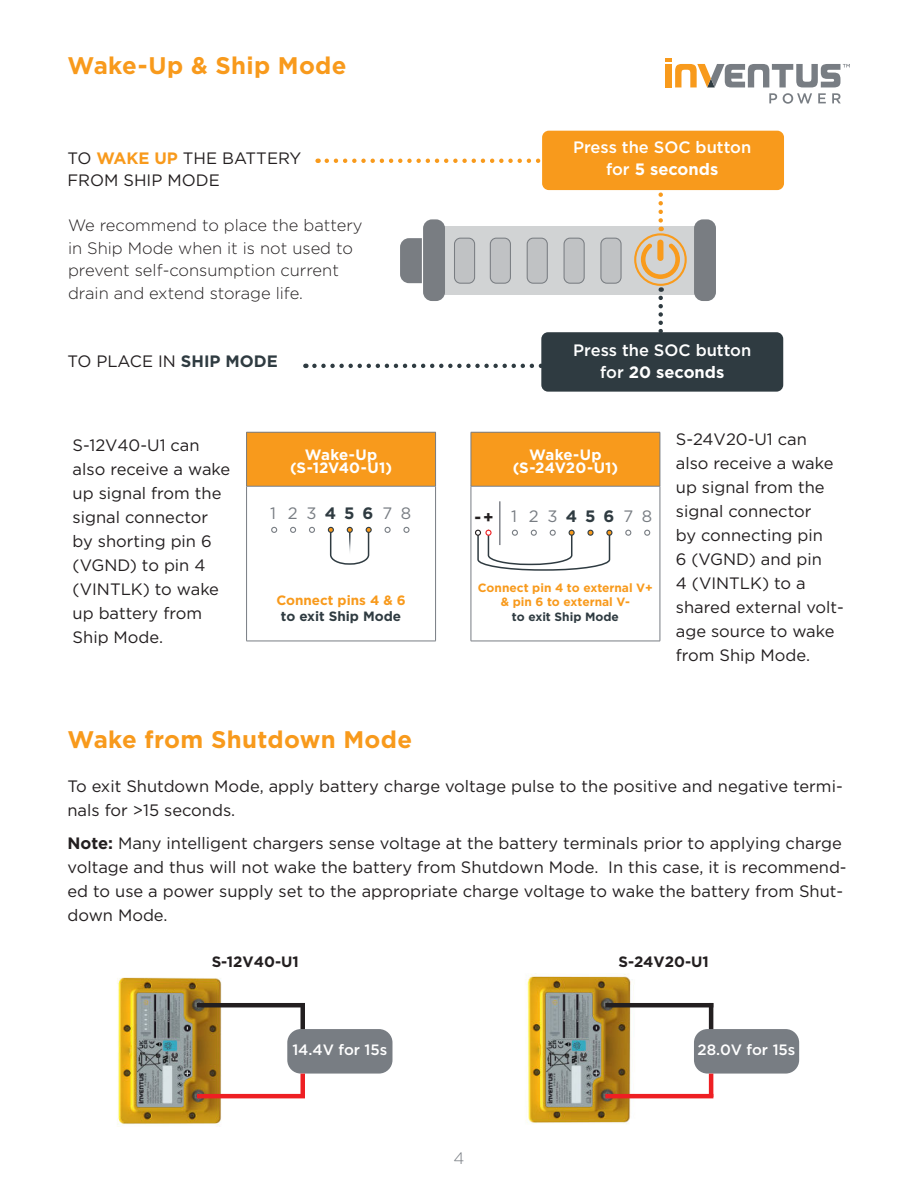
<style>
.page{position:relative;width:918px;height:1188px;background:#fff}
.page>*{position:absolute;margin:0;border:0;box-sizing:border-box;transform-origin:0 0}
.t1{font:700 24px "Gotham";letter-spacing:.015em;color:#f89a1c}
.t2{font:16.5px/24px "Gotham";color:#231f20}
.t3{font:300 16.5px/22.5px "Gotham";color:#231f20}
.t4{font:500 16.5px/22.5px "Gotham";color:#fff;text-align:center}
.t5{font:16.5px "Gotham";color:#787d83}
.t6{font:700 16.5px "Gotham";color:#231f20}
.t7{font:300 16.5px "Gotham";color:#787d83}
.t8{font:700 15px/13.5px "Gotham";letter-spacing:.005em;color:#fff;text-align:center}
.t9{font:500 15px "Gotham";color:#fff}
.t10{font:700 15px "Gotham";color:#231f20}
.t11{font:700 13.5px "Gotham";color:#f89a1c}
.t12{font:700 13.5px "Gotham";color:#2f3b41}
.t13{font:700 12px/14.4px "Gotham";color:#f89a1c;text-align:center}
.t14{font:700 12px "Gotham";color:#2f3b41}
.s1{font-weight:700;color:#f89a1c}
.s2{font-weight:700;color:#2f3b41}
.s3{font-weight:700}
</style>
<div class="page">
<svg style="left:769px;top:93px;width:8px;height:10px"></svg>
<svg style="left:818px;top:93px;width:8px;height:10px"></svg>
<svg style="left:832px;top:93px;width:9px;height:10px"></svg>
<svg style="left:783px;top:93px;width:29px;height:11px"></svg>
<svg style="left:665px;top:58px;width:185px;height:29px"></svg>
<div style="left:694px;top:1029px;width:105px;height:45px;background:#787d83;border-radius:14px"></div>
<div style="left:287px;top:1029px;width:105px;height:45px;background:#787d83;border-radius:14px"></div>
<img style="left:117px;top:977px;width:106px;height:149px">
<hr style="left:197px;top:1094px;width:108px;height:4px;background:#ee1f23">
<hr style="left:301px;top:1074px;width:4px;height:23px;background:#ee1f23">
<hr style="left:301px;top:1003px;width:4px;height:26px;background:#231f20">
<hr style="left:197px;top:1003px;width:108px;height:4px;background:#231f20">
<img style="left:526px;top:973px;width:113px;height:150px">
<hr style="left:605px;top:1094px;width:108px;height:4px;background:#ee1f23">
<hr style="left:709px;top:1074px;width:4px;height:23px;background:#ee1f23">
<hr style="left:709px;top:1003px;width:4px;height:26px;background:#231f20">
<hr style="left:605px;top:1003px;width:108px;height:4px;background:#231f20">
<div style="left:542px;top:131px;width:242px;height:59px;background:#f89a1c;border-radius:7px"></div>
<div style="left:443px;top:226px;width:257px;height:68px;background:#d1d3d4"></div>
<div style="left:634px;top:233px;width:53px;height:53px;border:2px solid #f99b1c;border-radius:50%"></div>
<div style="left:423px;top:219px;width:22px;height:82px;background:#797d82;border-radius:9px"></div>
<div style="left:694px;top:219px;width:22px;height:82px;background:#797d82;border-radius:9px"></div>
<div style="left:455px;top:238px;width:20px;height:45px;background:#c0c2c4;border-radius:6px"></div>
<div style="left:454px;top:238px;width:21px;height:46px;border:1px solid #797d82;border-radius:6px"></div>
<div style="left:490px;top:238px;width:20px;height:45px;background:#c0c2c4;border-radius:6px"></div>
<div style="left:490px;top:238px;width:21px;height:46px;border:1px solid #797d82;border-radius:6px"></div>
<div style="left:527px;top:238px;width:20px;height:45px;background:#c0c2c4;border-radius:6px"></div>
<div style="left:527px;top:238px;width:21px;height:46px;border:1px solid #797d82;border-radius:6px"></div>
<div style="left:564px;top:238px;width:20px;height:45px;background:#c0c2c4;border-radius:6px"></div>
<div style="left:564px;top:238px;width:21px;height:46px;border:1px solid #797d82;border-radius:6px"></div>
<div style="left:601px;top:238px;width:20px;height:45px;background:#c0c2c4;border-radius:6px"></div>
<div style="left:600px;top:238px;width:22px;height:46px;border:1px solid #797d82;border-radius:6px"></div>
<svg style="left:400px;top:238px;width:22px;height:45px"></svg>
<svg style="left:641px;top:240px;width:39px;height:39px"></svg>
<svg style="left:658px;top:195px;width:5px;height:36px"></svg>
<div style="left:541px;top:332px;width:242px;height:60px;background:#2f3b41;border-radius:7px"></div>
<svg style="left:658px;top:298px;width:5px;height:35px"></svg>
<svg style="left:327px;top:159px;width:216px;height:4px"></svg>
<svg style="left:314px;top:364px;width:227px;height:4px"></svg>
<div style="left:471px;top:432px;width:189px;height:54px;background:#f89a1c"></div>
<hr style="left:471px;top:486px;width:1px;height:155px;background:#787d83">
<hr style="left:660px;top:486px;width:1px;height:155px;background:#787d83">
<hr style="left:471px;top:641px;width:189px;height:1px;background:#787d83">
<hr style="left:471px;top:432px;width:189px;height:1px;background:#787d83">
<hr style="left:471px;top:432px;width:1px;height:54px;background:#787d83">
<hr style="left:660px;top:432px;width:1px;height:54px;background:#787d83">
<hr style="left:471px;top:486px;width:189px;height:1px;background:#787d83">
<svg style="left:625px;top:530px;width:6px;height:6px"></svg>
<svg style="left:644px;top:530px;width:6px;height:6px"></svg>
<hr style="left:499px;top:501px;width:2px;height:44px;background:#81848b">
<svg style="left:475px;top:529px;width:137px;height:42px"></svg>
<div style="left:247px;top:432px;width:189px;height:54px;background:#f89a1c"></div>
<hr style="left:246px;top:486px;width:1px;height:155px;background:#787d83">
<hr style="left:435px;top:486px;width:1px;height:155px;background:#787d83">
<hr style="left:246px;top:641px;width:190px;height:1px;background:#787d83">
<hr style="left:246px;top:432px;width:190px;height:1px;background:#787d83">
<hr style="left:246px;top:432px;width:1px;height:54px;background:#787d83">
<hr style="left:435px;top:432px;width:1px;height:54px;background:#787d83">
<hr style="left:246px;top:486px;width:190px;height:1px;background:#787d83">
<svg style="left:271px;top:527px;width:6px;height:6px"></svg>
<svg style="left:290px;top:527px;width:6px;height:6px"></svg>
<svg style="left:309px;top:527px;width:6px;height:6px"></svg>
<svg style="left:385px;top:527px;width:6px;height:6px"></svg>
<div style="left:403px;top:527px;width:7px;height:6px;border:1px solid #787d83;border-radius:50%"></div>
<svg style="left:328px;top:527px;width:44px;height:38px"></svg>
<h1 class="t1" style="left:68px;top:55px;width:281px">Wake-Up &amp; Ship Mode</h1>
<p class="t2" style="left:67px;top:147px;width:235px;line-height:22.5px">TO <span class="s1">WAKE UP</span> THE BATTERY<br>FROM SHIP MODE</p>
<p class="t3" style="left:68px;top:215px;width:296px">We recommend to place the battery in Ship Mode when it is not used to prevent self-consumption current drain and extend storage life.</p>
<p class="t2" style="left:67px;top:350px;width:212px">TO PLACE IN <span class="s2">SHIP MODE</span></p>
<p class="t4" style="left:573px;top:136px;width:180px">Press the SOC button for <span class="s3">5 seconds</span></p>
<p class="t4" style="left:573px;top:340px;width:180px">Press the SOC button for <span class="s3">20 seconds</span></p>
<p class="t2" style="left:73px;top:434px;width:159px">S-12V40-U1 can also receive a wake up signal from the signal connector by shorting pin 6 (VGND) to pin 4 (VINTLK) to wake up battery from<br>Ship Mode.</p>
<p class="t8" style="left:513px;top:449px;width:107px">Wake-Up (S-24V20-U1)</p>
<p class="t8" style="left:290px;top:449px;width:104px">Wake-Up (S-12V40-U1)</p>
<p class="t5" style="left:270px;top:506px;width:143px">1 2 3<span class="s2">4 56</span> 7 8</p>
<p class="t6" style="left:475px;top:509px;width:21px">+-</p>
<p class="t5" style="left:511px;top:509px;width:143px">1 2 3<span class="s2">4 56</span> 7 8</p>
<p class="t13" style="left:478px;top:581px;width:177px">Connect pin 4 to external V+ &amp; pin 6 to external V-</p>
<p class="t14" style="left:512px;top:611px;width:108px">to exit Ship Mode</p>
<p class="t11" style="left:276px;top:594px;width:131px">Connect pins 4 &amp; 6</p>
<p class="t12" style="left:281px;top:610px;width:122px">to exit Ship Mode</p>
<p class="t2" style="left:676px;top:428px;width:170px">S-24V20-U1 can<br>also receive a wake up signal from the signal connector<br>by connecting pin<br>6 (VGND) and pin<br>4 (VINTLK) to a shared external volt&shy;age source to wake from Ship Mode.</p>
<h1 class="t1" style="left:68px;top:728px;width:346px">Wake from Shutdown Mode</h1>
<p class="t2" style="left:68px;top:775px;width:777px">To exit Shutdown Mode, apply battery charge voltage pulse to the positive and negative termi&shy;nals for &gt;15 seconds.</p>
<p class="t2" style="left:68px;top:832px;width:781px"><span class="s3">Note:</span> Many intelligent chargers sense voltage at the battery terminals prior to applying charge voltage and thus will not wake the battery from Shutdown Mode. In this case, it is recommend&shy;ed to use a power supply set to the appropriate charge voltage to wake the battery from Shut&shy;down Mode.</p>
<p class="t10" style="left:212px;top:955px;width:89px">S-12V40-U1</p>
<p class="t10" style="left:618px;top:955px;width:92px">S-24V20-U1</p>
<p class="t9" style="left:292px;top:1043px;width:97px">14.4V for 15s</p>
<p class="t9" style="left:698px;top:1043px;width:99px">28.0V for 15s</p>
<p class="t7" style="left:454px;top:1151px;width:12px">4</p>
</div>
